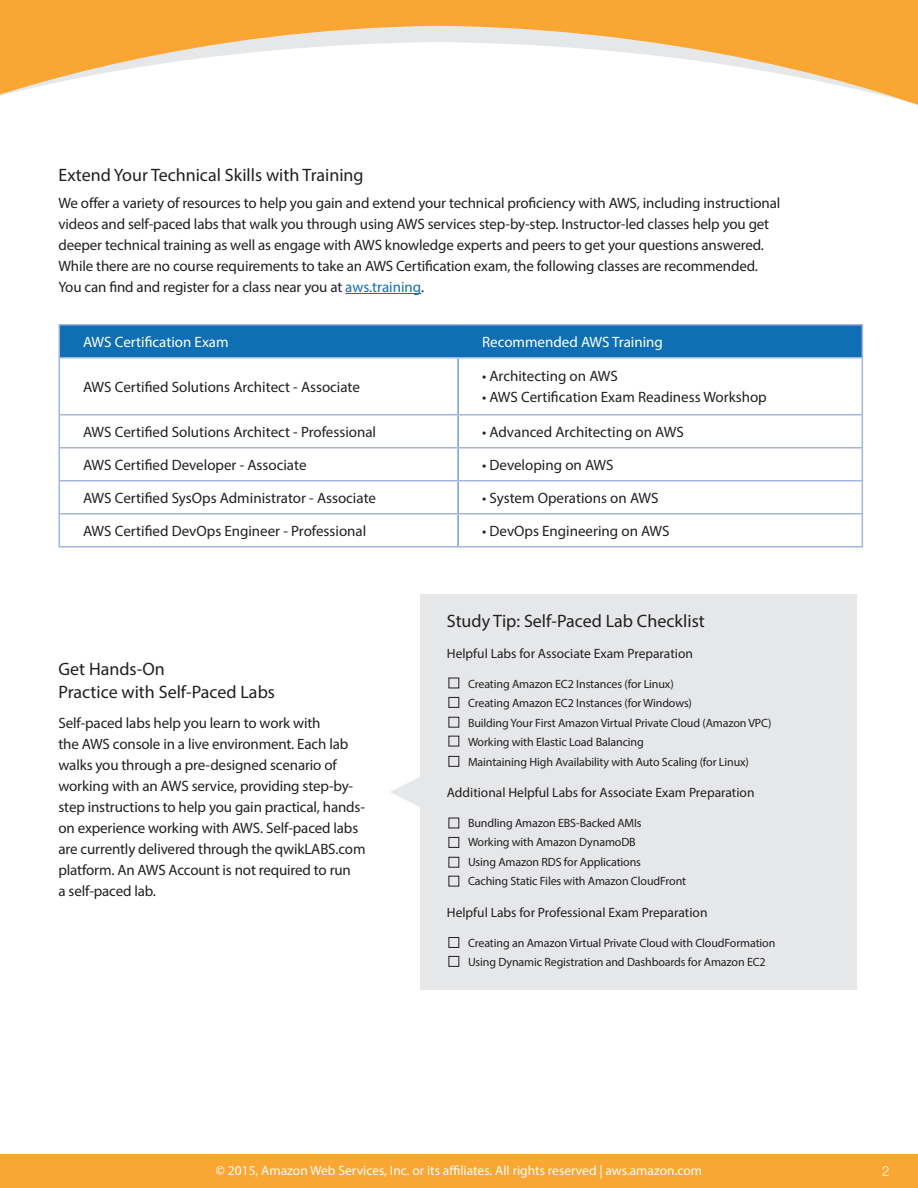
<style>
.page{position:relative;width:918px;height:1188px;background:#fff}
.page>*{position:absolute;margin:0;border:0;box-sizing:border-box;transform-origin:0 0}
.t1{font:18px/22.5px "Myriad Pro";color:#231f20}
.t2{font:15px/21px "Myriad Pro";letter-spacing:-.01em;color:#231f20}
.t3{font:15px "Myriad Pro";color:#fff}
.t4{font:13.5px "Myriad Pro";color:#231f20}
.t5{font:13.5px "Myriad Pro";color:#fff}
.t6{font:12px "Myriad Pro";letter-spacing:-.01em;color:#231f20}
.s1{color:#106fb4}
</style>
<div class="page">
<div style="left:0;top:1154px;width:918px;height:34px;background:#faa633"></div>
<svg style="left:882px;top:1166px;width:7px;height:10px"></svg>
<svg style="left:0;top:0;width:918px;height:105px"></svg>
<div style="left:60px;top:326px;width:802px;height:31px;background:#106fb4"></div>
<svg style="left:60px;top:358px;width:802px;height:188px"></svg>
<hr style="left:457px;top:358px;width:2px;height:56px;background:#799acf">
<hr style="left:457px;top:416px;width:2px;height:31px;background:#799acf">
<hr style="left:457px;top:448px;width:2px;height:32px;background:#799acf">
<hr style="left:457px;top:482px;width:2px;height:31px;background:#799acf">
<hr style="left:457px;top:514px;width:2px;height:32px;background:#799acf">
<hr style="left:58px;top:324px;width:400px;height:2px;background:#a2b5dc">
<hr style="left:58px;top:326px;width:2px;height:31px;background:#a2b5dc">
<hr style="left:458px;top:324px;width:405px;height:2px;background:#a2b5dc">
<hr style="left:862px;top:326px;width:1px;height:31px;background:#a2b5dc">
<hr style="left:58px;top:357px;width:400px;height:1px;background:#a2b5dc">
<hr style="left:58px;top:358px;width:2px;height:56px;background:#a2b5dc">
<hr style="left:458px;top:357px;width:405px;height:1px;background:#a2b5dc">
<hr style="left:862px;top:358px;width:1px;height:56px;background:#a2b5dc">
<hr style="left:58px;top:414px;width:400px;height:2px;background:#a2b5dc">
<hr style="left:58px;top:416px;width:2px;height:31px;background:#a2b5dc">
<hr style="left:458px;top:414px;width:405px;height:2px;background:#a2b5dc">
<hr style="left:862px;top:416px;width:1px;height:31px;background:#a2b5dc">
<hr style="left:58px;top:447px;width:400px;height:1px;background:#a2b5dc">
<hr style="left:58px;top:448px;width:2px;height:32px;background:#a2b5dc">
<hr style="left:458px;top:447px;width:405px;height:1px;background:#a2b5dc">
<hr style="left:862px;top:448px;width:1px;height:32px;background:#a2b5dc">
<hr style="left:58px;top:480px;width:400px;height:2px;background:#a2b5dc">
<hr style="left:58px;top:482px;width:2px;height:31px;background:#a2b5dc">
<hr style="left:458px;top:480px;width:405px;height:2px;background:#a2b5dc">
<hr style="left:862px;top:482px;width:1px;height:31px;background:#a2b5dc">
<hr style="left:58px;top:513px;width:400px;height:1px;background:#a2b5dc">
<hr style="left:58px;top:514px;width:2px;height:32px;background:#a2b5dc">
<hr style="left:458px;top:513px;width:405px;height:1px;background:#a2b5dc">
<hr style="left:862px;top:514px;width:1px;height:32px;background:#a2b5dc">
<hr style="left:58px;top:546px;width:400px;height:2px;background:#a2b5dc">
<hr style="left:458px;top:546px;width:405px;height:2px;background:#a2b5dc">
<div style="left:421px;top:594px;width:436px;height:396px;background:#e6e7e9"></div>
<hr style="left:345px;top:293px;width:76px;height:1px;background:#106fb4">
<svg style="left:391px;top:774px;width:30px;height:36px"></svg>
<div style="left:448px;top:697px;width:11px;height:11px;border:1px solid #231f20"></div>
<div style="left:448px;top:837px;width:11px;height:11px;border:1px solid #231f20"></div>
<div style="left:448px;top:717px;width:11px;height:11px;border:1px solid #231f20"></div>
<div style="left:448px;top:857px;width:11px;height:11px;border:1px solid #231f20"></div>
<div style="left:448px;top:937px;width:11px;height:11px;border:1px solid #231f20"></div>
<div style="left:448px;top:956px;width:11px;height:11px;border:1px solid #231f20"></div>
<div style="left:448px;top:756px;width:11px;height:11px;border:1px solid #231f20"></div>
<p class="t1" style="left:58px;top:163px;width:307px">Extend Your Technical Skills with Training</p>
<p class="t2" style="left:58px;top:192px;width:723px">We offer a variety of resources to help you gain and extend your technical proficiency with AWS, including instructional videos and self-paced labs that walk you through using AWS services step-by-step. Instructor-led classes help you get deeper technical training as well as engage with AWS knowledge experts and peers to get your questions answered.<br>While there are no course requirements to take an AWS Certification exam, the following classes are recommended.<br>You can find and register for a class near you at <span class="s1">aws.training</span>.</p>
<p class="t3" style="left:83px;top:332px;width:147px">AWS Certification Exam</p>
<p class="t3" style="left:482px;top:332px;width:182px">Recommended AWS Training</p>
<p class="t2" style="left:83px;top:376px;width:278px">AWS Certified Solutions Architect - Associate</p>
<p class="t2" style="left:482px;top:365px;width:137px">• Architecting on AWS</p>
<p class="t2" style="left:482px;top:386px;width:286px">• AWS Certification Exam Readiness Workshop</p>
<p class="t2" style="left:83px;top:421px;width:294px">AWS Certified Solutions Architect - Professional</p>
<p class="t2" style="left:482px;top:421px;width:203px">• Advanced Architecting on AWS</p>
<p class="t2" style="left:83px;top:454px;width:225px">AWS Certified Developer - Associate</p>
<p class="t2" style="left:482px;top:454px;width:133px">• Developing on AWS</p>
<p class="t2" style="left:83px;top:487px;width:294px">AWS Certified SysOps Administrator - Associate</p>
<p class="t2" style="left:482px;top:487px;width:178px">• System Operations on AWS</p>
<p class="t2" style="left:83px;top:520px;width:285px">AWS Certified DevOps Engineer - Professional</p>
<p class="t2" style="left:482px;top:520px;width:189px">• DevOps Engineering on AWS</p>
<p class="t1" style="left:58px;top:658px;width:218px">Get Hands-On<br>Practice with Self-Paced Labs</p>
<p class="t2" style="left:58px;top:712px;width:309px">Self-paced labs help you learn to work with<br>the AWS console in a live environment. Each lab walks you through a pre-designed scenario of working with an AWS service, providing step-by&shy;step instructions to help you gain practical, hands&shy;on experience working with AWS. Self-paced labs are currently delivered through the qwikLABS.com platform. An AWS Account is not required to run<br>a self-paced lab.</p>
<p class="t1" style="left:447px;top:609px;width:259px">Study Tip: Self-Paced Lab Checklist</p>
<p class="t4" style="left:447px;top:645px;width:248px">Helpful Labs for Associate Exam Preparation</p>
<p class="t6" style="left:468px;top:676px;width:207px">Creating Amazon EC2 Instances (for Linux)</p>
<p class="t6" style="left:468px;top:696px;width:226px">Creating Amazon EC2 Instances (for Windows)</p>
<p class="t6" style="left:468px;top:715px;width:305px">Building Your First Amazon Virtual Private Cloud (Amazon VPC)</p>
<p class="t6" style="left:468px;top:735px;width:177px">Working with Elastic Load Balancing</p>
<p class="t6" style="left:468px;top:754px;width:283px">Maintaining High Availability with Auto Scaling (for Linux)</p>
<p class="t4" style="left:447px;top:784px;width:309px">Additional Helpful Labs for Associate Exam Preparation</p>
<p class="t6" style="left:468px;top:816px;width:175px">Bundling Amazon EBS-Backed AMIs</p>
<p class="t6" style="left:468px;top:835px;width:169px">Working with Amazon DynamoDB</p>
<p class="t6" style="left:468px;top:855px;width:175px">Using Amazon RDS for Applications</p>
<p class="t6" style="left:468px;top:874px;width:220px">Caching Static Files with Amazon CloudFront</p>
<p class="t4" style="left:447px;top:904px;width:262px">Helpful Labs for Professional Exam Preparation</p>
<p class="t6" style="left:468px;top:936px;width:309px">Creating an Amazon Virtual Private Cloud with CloudFormation</p>
<p class="t6" style="left:468px;top:955px;width:299px">Using Dynamic Registration and Dashboards for Amazon EC2</p>
<p class="t5" style="left:216px;top:1162px;width:488px">© 2015, Amazon Web Services, Inc. or its affiliates. All rights reserved | aws.amazon.com</p>
</div>
